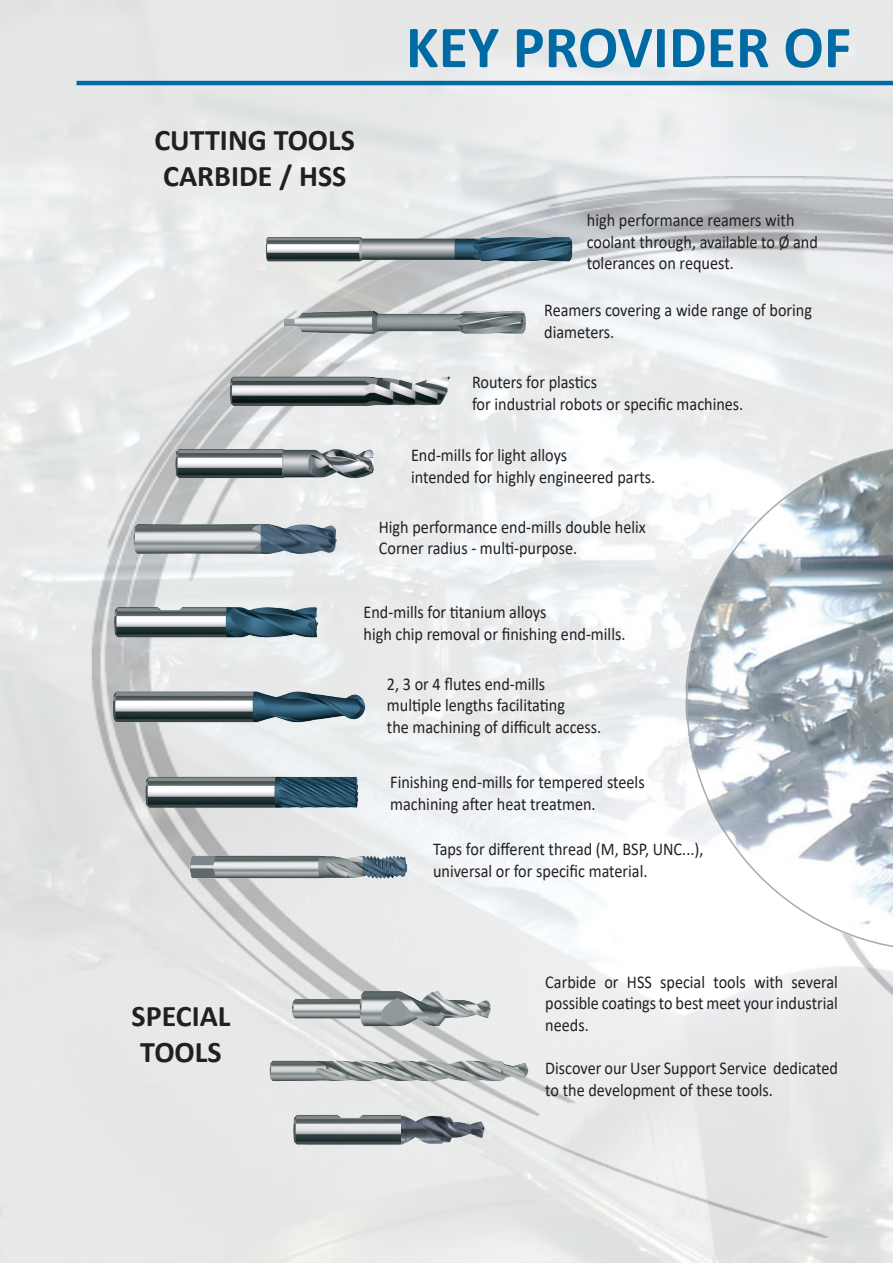
<style>
.page{position:relative;width:893px;height:1263px;background:#fff}
.page>*{position:absolute;margin:0;border:0;box-sizing:border-box;transform-origin:0 0}
.t1{font:700 60px "Calibri";color:#006aa4}
.t2{font:700 30px/36px "Calibri";color:#231f20}
.t3{font:18px/21.6px "Calibri";color:#231f20;scale:.9 1}
</style>
<div class="page">
<img style="left:0;top:0;width:893px;height:1263px">
<img style="left:112px;top:601px;width:212px;height:42px">
<img style="left:259px;top:231px;width:318px;height:36px">
<img style="left:143px;top:774px;width:222px;height:37px">
<img style="left:222px;top:373px;width:237px;height:37px">
<img style="left:108px;top:684px;width:261px;height:44px">
<img style="left:126px;top:519px;width:217px;height:41px">
<img style="left:175px;top:447px;width:201px;height:34px">
<img style="left:280px;top:305px;width:250px;height:33px">
<img style="left:185px;top:852px;width:225px;height:31px">
<img style="left:287px;top:987px;width:206px;height:42px">
<hr style="left:77px;top:81px;width:816px;height:4px;background:#006aa4">
<svg style="left:686px;top:445px;width:207px;height:506px"></svg>
<h1 class="t1" style="left:406px;top:5px;width:447px">KEY PROVIDER OF</h1>
<h2 class="t2" style="left:154px;top:122px;width:202px">CUTTING TOOLS<br>CARBIDE / HSS</h2>
<p class="t3" style="left:587px;top:209px;width:258px">high performance reamers with coolant through, available to Ø and tolerances on request.</p>
<p class="t3" style="left:544px;top:299px;width:299px">Reamers covering a wide range of boring diameters.</p>
<p class="t3" style="left:472px;top:371px;width:303px">Routers for plastics<br>for industrial robots or specific machines.</p>
<p class="t3" style="left:411px;top:444px;width:273px">End-mills for light alloys<br>intended for highly engineered parts.</p>
<p class="t3" style="left:379px;top:515px;width:298px">High performance end-mills double helix<br>Corner radius - multi-purpose.</p>
<p class="t3" style="left:363px;top:601px;width:293px">End-mills for titanium alloys<br>high chip removal or finishing end-mills.</p>
<p class="t3" style="left:387px;top:672px;width:240px">2, 3 or 4 flutes end-mills multiple lengths facilitating<br>the machining of difficult access.</p>
<p class="t3" style="left:390px;top:771px;width:284px">Finishing end-mills for tempered steels machining after heat treatmen.</p>
<p class="t3" style="left:433px;top:838px;width:302px">Taps for different thread (M, BSP, UNC...), universal or for specific material.</p>
<h2 class="t2" style="left:132px;top:997px;width:101px">SPECIAL<br>TOOLS</h2>
<p class="t3" style="left:545px;top:970px;width:327px;text-align:justify">Carbide or HSS special tools with several possible coatings to best meet your industrial needs.</p>
<p class="t3" style="left:545px;top:1057px;width:327px">Discover our User Support Service dedicated to the development of these tools.</p>
</div>
